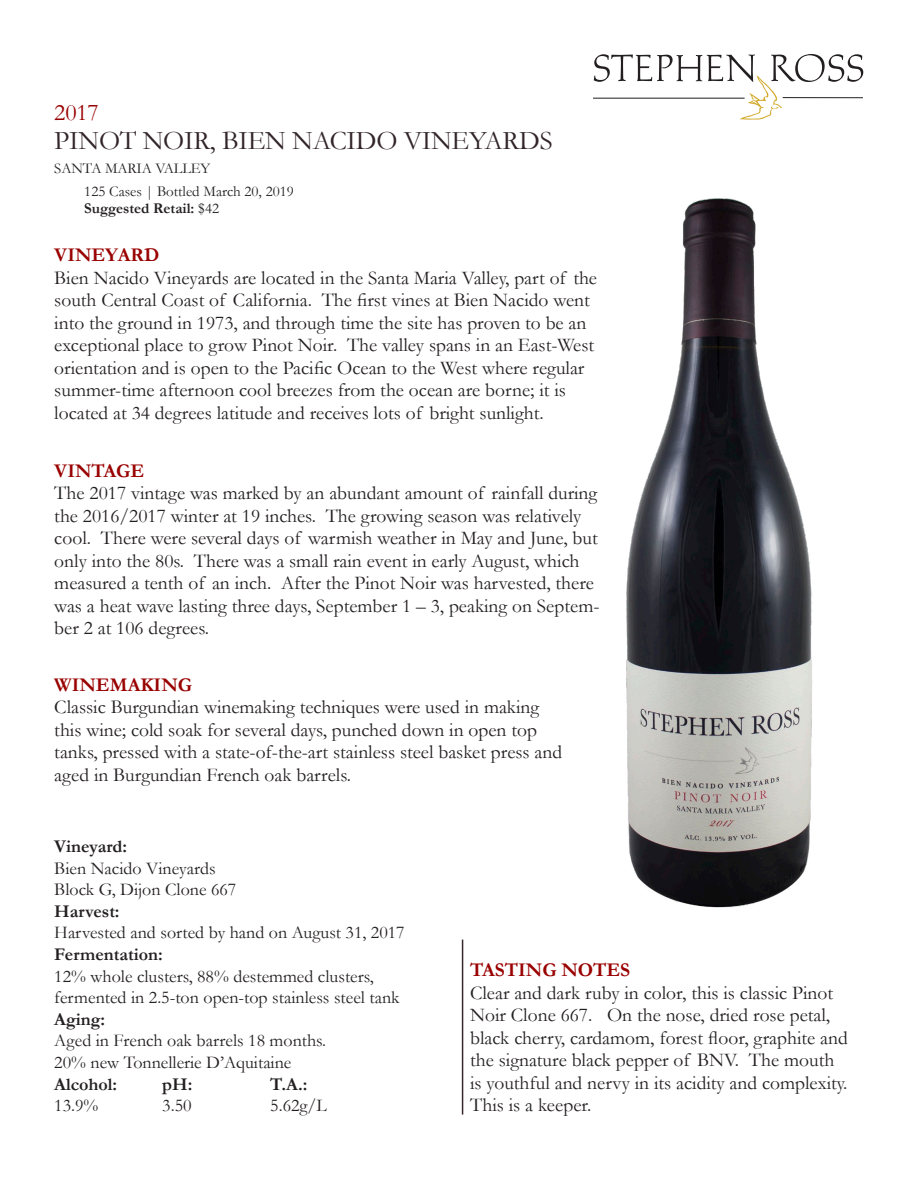
<style>
.page{position:relative;width:918px;height:1188px;background:#fff}
.page>*{position:absolute;margin:0;border:0;box-sizing:border-box;transform-origin:0 0}
.t1{font:27px "Garamond";letter-spacing:-.01em;color:#322529}
.t2{font:24px "Garamond";color:#900}
.t3{font:19.5px/22.5px "Garamond";color:#231f20}
.t4{font:700 19.5px "Garamond";color:#900}
.t5{font:18px/21.6px "Garamond";color:#231f20}
.t6{font:700 18px "Garamond";color:#231f20}
.t7{font:15px "Garamond";color:#231f20}
.t8{font:700 15px "Garamond";color:#231f20}
.s1{font-weight:400}
</style>
<div class="page">
<hr style="left:593px;top:98px;width:152px;height:1px;background:#231f20">
<svg style="left:594px;top:54px;width:269px;height:66px"></svg>
<img style="left:626px;top:198px;width:187px;height:710px">
<hr style="left:462px;top:940px;width:1px;height:175px;background:#34282c">
<p class="t2" style="left:54px;top:97px;width:46px">2017</p>
<p class="t1" style="left:54px;top:122px;width:500px">PINOT NOIR, BIEN NACIDO VINEYARDS</p>
<p class="t7" style="left:54px;top:158px;width:158px">SANTA MARIA VALLEY</p>
<p class="t7" style="left:84px;top:181px;width:211px">125 Cases | Bottled March 20, 2019</p>
<p class="t8" style="left:84px;top:198px;width:136px">Suggested Retail: <span class="s1">$42</span></p>
<p class="t4" style="left:54px;top:242px;width:107px">VINEYARD</p>
<p class="t3" style="left:54px;top:266px;width:544px">Bien Nacido Vineyards are located in the Santa Maria Valley, part of the south Central Coast of California. The first vines at Bien Nacido went into the ground in 1973, and through time the site has proven to be an exceptional place to grow Pinot Noir. The valley spans in an East-West orientation and is open to the Pacific Ocean to the West where regular summer-time afternoon cool breezes from the ocean are borne; it is located at 34 degrees latitude and receives lots of bright sunlight.</p>
<p class="t4" style="left:54px;top:457px;width:91px">VINTAGE</p>
<p class="t3" style="left:54px;top:481px;width:547px">The 2017 vintage was marked by an abundant amount of rainfall during the 2016/2017 winter at 19 inches. The growing season was relatively cool. There were several days of warmish weather in May and June, but only into the 80s. There was a small rain event in early August, which measured a tenth of an inch. After the Pinot Noir was harvested, there was a heat wave lasting three days, September 1 – 3, peaking on Septem&shy;ber 2 at 106 degrees.</p>
<p class="t4" style="left:54px;top:672px;width:139px">WINEMAKING</p>
<p class="t3" style="left:54px;top:696px;width:509px">Classic Burgundian winemaking techniques were used in making this wine; cold soak for several days, punched down in open top tanks, pressed with a state-of-the-art stainless steel basket press and aged in Burgundian French oak barrels.</p>
<p class="t6" style="left:54px;top:834px;width:74px">Vineyard:</p>
<p class="t5" style="left:54px;top:857px;width:163px">Bien Nacido Vineyards</p>
<p class="t5" style="left:54px;top:878px;width:184px">Block G, Dijon Clone 667</p>
<p class="t6" style="left:54px;top:899px;width:67px">Harvest:</p>
<p class="t5" style="left:54px;top:921px;width:352px">Harvested and sorted by hand on August 31, 2017</p>
<p class="t6" style="left:54px;top:942px;width:110px">Fermentation:</p>
<p class="t5" style="left:54px;top:965px;width:321px">12% whole clusters, 88% destemmed clusters,</p>
<p class="t5" style="left:54px;top:986px;width:347px">fermented in 2.5-ton open-top stainless steel tank</p>
<p class="t6" style="left:54px;top:1007px;width:52px">Aging:</p>
<p class="t5" style="left:54px;top:1029px;width:273px">Aged in French oak barrels 18 months.<br>20% new Tonnellerie D’Aquitaine</p>
<p class="t6" style="left:54px;top:1072px;width:64px">Alcohol:</p>
<p class="t6" style="left:162px;top:1072px;width:32px">pH:</p>
<p class="t6" style="left:270px;top:1072px;width:39px">T.A.:</p>
<p class="t5" style="left:54px;top:1094px;width:46px">13.9%</p>
<p class="t5" style="left:162px;top:1094px;width:31px">3.50</p>
<p class="t5" style="left:270px;top:1094px;width:58px">5.62g/L</p>
<p class="t4" style="left:470px;top:957px;width:162px">TASTING NOTES</p>
<p class="t3" style="left:470px;top:981px;width:379px">Clear and dark ruby in color, this is classic Pinot Noir Clone 667. On the nose, dried rose petal, black cherry, cardamom, forest floor, graphite and the signature black pepper of BNV. The mouth is youthful and nervy in its acidity and complexity.<br>This is a keeper.</p>
</div>
